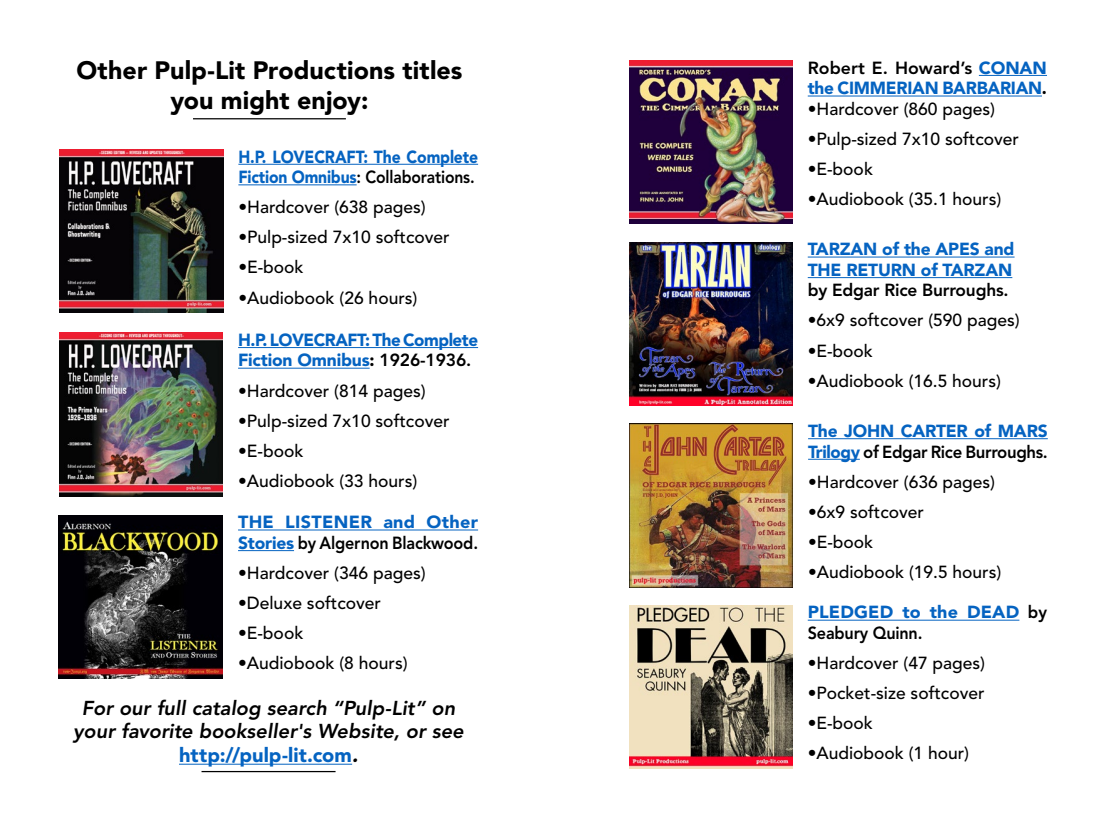
<style>
.page{position:relative;width:1106px;height:829px;background:#fff}
.page>*{position:absolute;margin:0;border:0;box-sizing:border-box;transform-origin:0 0}
.t1{font:900 25px/30px "Avenir LT Std";color:#000;text-align:center}
.t2{font:italic 800 20px/23.8px "Avenir LT Std";color:#000;text-align:center}
.t3{font:500 17.5px "Avenir LT Std";color:#000}
.t4{font:900 17.5px/20.6px "Avenir LT Std";letter-spacing:-.01em;color:#0563c1}
.t5{font:900 17.5px/20.6px "Avenir LT Std";letter-spacing:.015em;color:#0563c1}
.t6{font:500 17.38px "Avenir LT Std";color:#000}
.t7{font:900 17.38px/20.5px "Avenir LT Std";letter-spacing:-.01em;color:#0563c1}
.t8{font:900 17.38px/20.6px "Avenir LT Std";letter-spacing:-.01em;color:#0563c1;scale:.9 1}
.t9{font:900 17.38px/20.5px "Avenir LT Std";letter-spacing:.01em;color:#0563c1}
.t10{font:800 17.38px "Avenir LT Std";letter-spacing:-.01em;color:#000}
.s1{font-weight:800;color:#000}
.s2{color:#000}
.s3{font-weight:900;font-style:normal;color:#0563c1}
.s4{font-weight:900}
</style>
<div class="page">
<img style="left:629px;top:60px;width:163px;height:164px">
<hr style="left:978px;top:75px;width:68px;height:1px;background:#0563c1">
<hr style="left:807px;top:96px;width:234px;height:1px;background:#0563c1">
<img style="left:629px;top:242px;width:163px;height:163px">
<hr style="left:807px;top:257px;width:207px;height:1px;background:#0563c1">
<hr style="left:807px;top:277px;width:205px;height:1px;background:#0563c1">
<img style="left:629px;top:605px;width:163px;height:163px">
<hr style="left:807px;top:620px;width:212px;height:1px;background:#0563c1">
<img style="left:629px;top:424px;width:163px;height:163px">
<hr style="left:808px;top:438px;width:239px;height:1px;background:#0563c1">
<hr style="left:808px;top:459px;width:51px;height:1px;background:#0563c1">
<hr style="left:193px;top:118px;width:153px;height:1px;background:#000">
<img style="left:60px;top:149px;width:163px;height:164px">
<img style="left:59px;top:333px;width:164px;height:163px">
<img style="left:59px;top:515px;width:164px;height:164px">
<hr style="left:201px;top:771px;width:134px;height:1px;background:#000">
<hr style="left:179px;top:764px;width:173px;height:1px;background:#0563c1">
<hr style="left:238px;top:164px;width:240px;height:1px;background:#0563c1">
<hr style="left:238px;top:184px;width:118px;height:1px;background:#0563c1">
<hr style="left:238px;top:347px;width:240px;height:1px;background:#0563c1">
<hr style="left:238px;top:368px;width:131px;height:1px;background:#0563c1">
<hr style="left:238px;top:529px;width:240px;height:1px;background:#0563c1">
<hr style="left:238px;top:550px;width:56px;height:1px;background:#0563c1">
<h1 class="t1" style="left:76px;top:56px;width:387px">Other Pulp-Lit Productions titles you might enjoy:</h1>
<p class="t8" style="left:238px;top:146px;width:268px">H.P. LOVECRAFT: The Complete<br>Fiction Omnibus<span class="s1">: Collaborations.</span></p>
<p class="t6" style="left:238px;top:197px;width:189px">•Hardcover (638 pages)</p>
<p class="t6" style="left:238px;top:227px;width:213px">•Pulp-sized 7x10 softcover</p>
<p class="t6" style="left:238px;top:257px;width:67px">•E-book</p>
<p class="t6" style="left:238px;top:287px;width:180px">•Audiobook (26 hours)</p>
<p class="t4" style="left:238px;top:329px;width:241px">H.P. LOVECRAFT: The Complete<br>Fiction Omnibus<span class="s2">:</span> <span class="s1">1926-1936.</span></p>
<p class="t3" style="left:238px;top:380px;width:189px">•Hardcover (814 pages)</p>
<p class="t3" style="left:238px;top:410px;width:213px">•Pulp-sized 7x10 softcover</p>
<p class="t3" style="left:238px;top:441px;width:67px">•E-book</p>
<p class="t3" style="left:238px;top:471px;width:181px">•Audiobook (33 hours)</p>
<p class="t5" style="left:238px;top:512px;width:241px">THE LISTENER and Other<br>Stories <span class="s1">by Algernon Blackwood.</span></p>
<p class="t3" style="left:238px;top:563px;width:189px">•Hardcover (346 pages)</p>
<p class="t3" style="left:238px;top:593px;width:144px">•Deluxe softcover</p>
<p class="t3" style="left:238px;top:623px;width:67px">•E-book</p>
<p class="t3" style="left:238px;top:653px;width:171px">•Audiobook (8 hours)</p>
<p class="t2" style="left:73px;top:696px;width:392px">For our full catalog search “Pulp-Lit” on your favorite bookseller's Website, or see <span class="s3">http://pulp-lit.com</span><span class="s4">.</span></p>
<p class="t7" style="left:807px;top:57px;width:241px"><span class="s1">Robert E. Howard’s</span> CONAN the CIMMERIAN BARBARIAN<span class="s2">.</span></p>
<p class="t6" style="left:807px;top:99px;width:189px">•Hardcover (860 pages)</p>
<p class="t6" style="left:807px;top:129px;width:213px">•Pulp-sized 7x10 softcover</p>
<p class="t6" style="left:807px;top:159px;width:67px">•E-book</p>
<p class="t6" style="left:807px;top:189px;width:195px">•Audiobook (35.1 hours)</p>
<p class="t7" style="left:807px;top:239px;width:208px">TARZAN of the APES and<br>THE RETURN of TARZAN</p>
<p class="t10" style="left:807px;top:280px;width:202px">by Edgar Rice Burroughs.</p>
<p class="t6" style="left:807px;top:310px;width:213px">•6x9 softcover (590 pages)</p>
<p class="t6" style="left:807px;top:340px;width:67px">•E-book</p>
<p class="t6" style="left:807px;top:370px;width:195px">•Audiobook (16.5 hours)</p>
<p class="t7" style="left:808px;top:421px;width:241px">The JOHN CARTER of MARS<br>Trilogy <span class="s1">of Edgar Rice Burroughs.</span></p>
<p class="t6" style="left:808px;top:471px;width:188px">•Hardcover (636 pages)</p>
<p class="t6" style="left:808px;top:502px;width:117px">•6x9 softcover</p>
<p class="t6" style="left:808px;top:532px;width:67px">•E-book</p>
<p class="t6" style="left:808px;top:562px;width:195px">•Audiobook (19.5 hours)</p>
<p class="t9" style="left:807px;top:602px;width:241px">PLEDGED to the DEAD <span class="s1">by<br>Seabury Quinn.</span></p>
<p class="t6" style="left:807px;top:653px;width:179px">•Hardcover (47 pages)</p>
<p class="t6" style="left:807px;top:683px;width:178px">•Pocket-size softcover</p>
<p class="t6" style="left:807px;top:713px;width:67px">•E-book</p>
<p class="t6" style="left:807px;top:743px;width:163px">•Audiobook (1 hour)</p>
</div>
